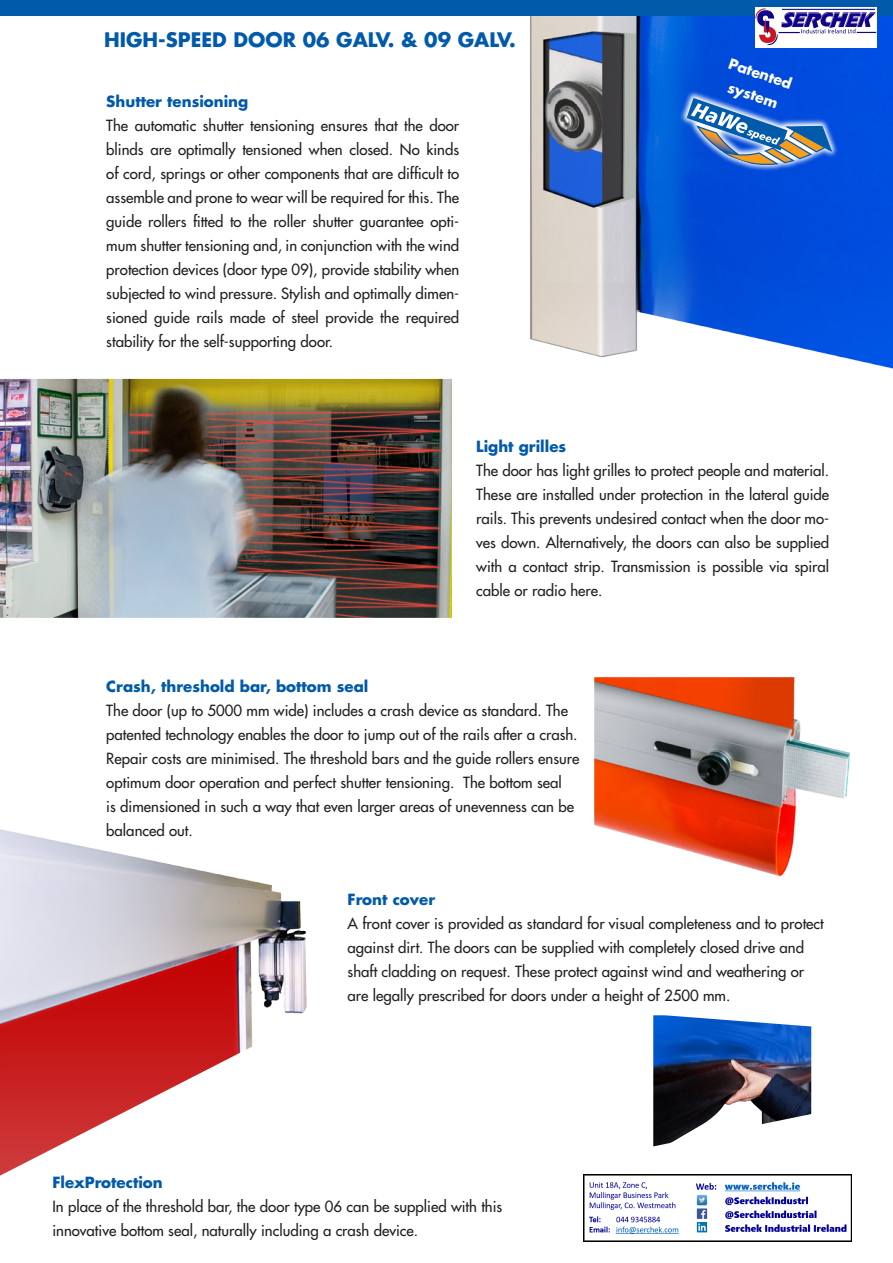
<style>
.page{position:relative;width:893px;height:1263px;background:#fff}
.page>*{position:absolute;margin:0;border:0;box-sizing:border-box;transform-origin:0 0}
.t1{font:700 19.5px "Futura";color:#015aaa}
.Fliesstext{font:15px/24px "Futura";color:#231f20}
.Punkt_Bild{font:700 15px "Futura";color:#015aaa}
.Punkt_Bild-2{font:700 14.25px "Futura";color:#fff}
.s1{font-weight:700;color:#015aaa}
</style>
<div class="page">
<img style="left:530px;top:16px;width:363px;height:353px">
<img style="left:0;top:378px;width:452px;height:240px">
<img style="left:653px;top:1015px;width:158px;height:131px">
<img style="left:0;top:829px;width:307px;height:347px">
<img style="left:595px;top:678px;width:255px;height:199px">
<div style="left:0;top:0;width:893px;height:16px;background:#015aaa"></div>
<svg style="left:669px;top:74px;width:179px;height:123px;background:#2464d0"></svg>
<img style="left:755px;top:7px;width:121px;height:41px">
<img style="left:584px;top:1175px;width:268px;height:66px">
<p class="t1" style="left:104px;top:26px;width:413px">HIGH-SPEED DOOR 06 GALV. &amp; 09 GALV.</p>
<p class="Punkt_Bild" style="left:106px;top:91px;width:144px">Shutter tensioning</p>
<p class="Fliesstext" style="left:106px;top:113px;width:354px;text-align:justify">The automatic shutter tensioning ensures that the door blinds are optimally tensioned when closed. No kinds of cord, springs or other components that are difficult to assemble and prone to wear will be required for this. The guide rollers fitted to the roller shutter guarantee opti&shy;mum shutter tensioning and, in conjunction with the wind protection devices (door type 09), provide stability when subjected to wind pressure. Stylish and optimally dimen&shy;sioned guide rails made of steel provide the required stability for the self-supporting door.</p>
<p class="Punkt_Bild-2" style="left:732px;top:54px;width:67px;rotate:19deg">Patented</p>
<p class="Punkt_Bild-2" style="left:731px;top:78px;width:53px;rotate:19deg">system</p>
<p class="Punkt_Bild" style="left:476px;top:437px;width:91px">Light grilles</p>
<p class="Fliesstext" style="left:476px;top:459px;width:354px;text-align:justify">The door has light grilles to protect people and material.<br>These are installed under protection in the lateral guide rails. This prevents undesired contact when the door mo&shy;ves down. Alternatively, the doors can also be supplied with a contact strip. Transmission is possible via spiral cable or radio here.</p>
<p class="Punkt_Bild" style="left:106px;top:677px;width:264px">Crash, threshold bar, bottom seal</p>
<p class="Fliesstext" style="left:106px;top:699px;width:475px">The door (up to 5000 mm wide) includes a crash device as standard. The patented technology enables the door to jump out of the rails after a crash.<br>Repair costs are minimised. The threshold bars and the guide rollers ensure optimum door operation and perfect shutter tensioning. The bottom seal<br>is dimensioned in such a way that even larger areas of unevenness can be balanced out.</p>
<p class="Punkt_Bild" style="left:348px;top:890px;width:89px">Front cover</p>
<p class="Fliesstext" style="left:348px;top:912px;width:478px">A front cover is provided as standard for visual completeness and to protect against dirt. The doors can be supplied with completely closed drive and shaft cladding on request. These protect against wind and weathering or are legally prescribed for doors under a height of 2500 mm.</p>
<p class="Fliesstext" style="left:52px;top:1170px;width:451px"><span class="s1">FlexProtection<br></span>In place of the threshold bar, the door type 06 can be supplied with this innovative bottom seal, naturally including a crash device.</p>
</div>
